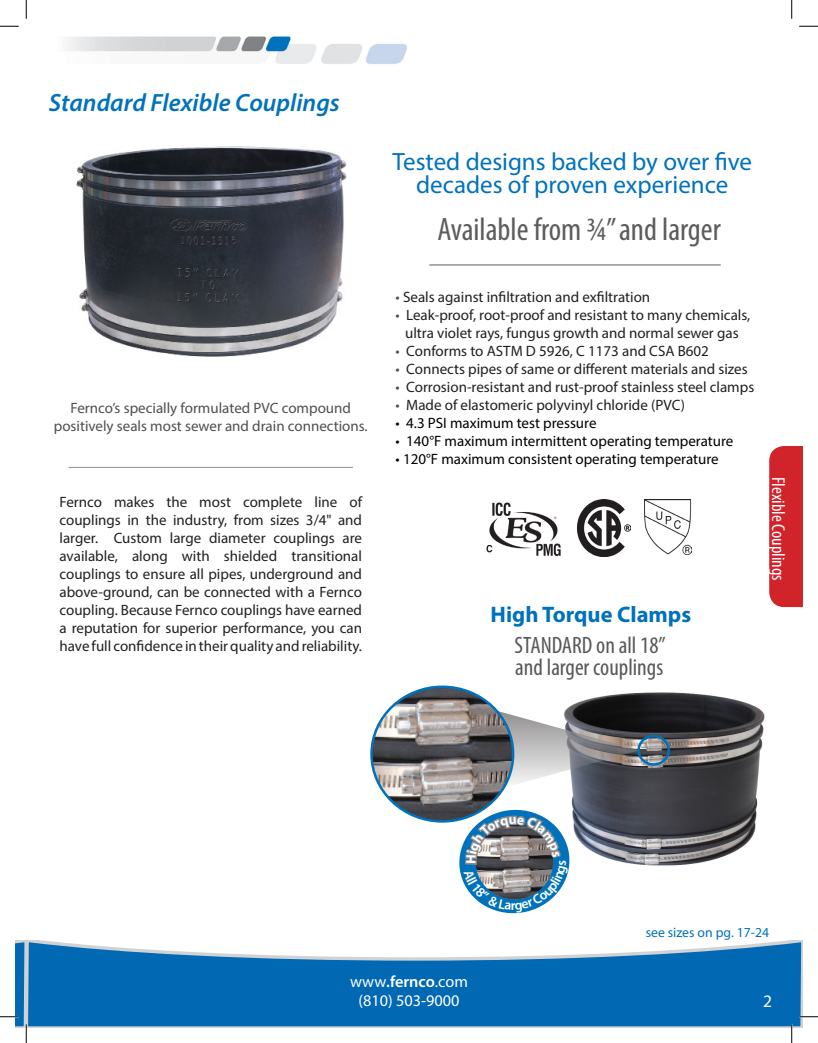
<style>
.page{position:relative;width:818px;height:1043px;background:#fff}
.page>*{position:absolute;margin:0;border:0;box-sizing:border-box;transform-origin:0 0}
.t1{font:condensed 32.5px "Myriad Pro";color:#5c5c5f}
.t2{font:25px "Myriad Pro";color:#0072bc}
.t3{font:italic 600 25px "Myriad Pro";color:#0072bc}
.t4{font:condensed 23.75px "Myriad Pro";color:#57585a}
.t5{font:700 22.5px "Myriad Pro";color:#0072bc}
.t6{font:condensed 18.75px "Myriad Pro";color:#fff}
.t7{font:17.5px "Myriad Pro";color:#fff}
.t8{font:16.25px "Myriad Pro";color:#fff}
.t9{font:15px/18px "Myriad Pro";color:#231f20}
.t10{font:15px "Myriad Pro";color:#000}
.t11{font:15px "Myriad Pro";color:#4e4f50}
.t12{font:13.75px "Myriad Pro";color:#0072bc}
.s1{color:#4e4f50}
.s2{font-weight:600}
</style>
<div class="page">
<svg style="left:27px;top:940px;width:775px;height:88px;background:#267dbc"></svg>
<img style="left:566px;top:692px;width:199px;height:174px">
<img style="left:644px;top:499px;width:47px;height:55px">
<img style="left:577px;top:499px;width:53px;height:57px">
<img style="left:486px;top:502px;width:75px;height:54px">
<hr style="left:429px;top:264px;width:291px;height:1px;background:#57585a">
<div style="left:769px;top:446px;width:33px;height:161px;background:#d1232a"></div>
<img style="left:65px;top:36px;width:342px;height:28px">
<div style="left:637px;top:735px;width:32px;height:30px;border:2px solid #0072bc;border-radius:50%"></div>
<img style="left:371px;top:688px;width:126px;height:133px">
<hr style="left:69px;top:467px;width:284px;height:1px;background:#8f8d8e">
<img style="left:76px;top:146px;width:271px;height:211px">
<svg style="left:0;top:25px;width:19px;height:2px"></svg>
<svg style="left:799px;top:25px;width:19px;height:2px"></svg>
<svg style="left:799px;top:1015px;width:19px;height:2px"></svg>
<svg style="left:25px;top:0;width:2px;height:19px"></svg>
<svg style="left:0;top:940px;width:27px;height:102px"></svg>
<svg style="left:791px;top:0;width:1px;height:19px"></svg>
<svg style="left:790px;top:1024px;width:2px;height:18px"></svg>
<svg style="left:451px;top:709px;width:188px;height:246px"></svg>
<p class="t3" style="left:49px;top:87px;width:292px">Standard Flexible Couplings</p>
<p class="t2" style="left:392px;top:146px;width:361px">Tested designs backed by over five</p>
<p class="t2" style="left:416px;top:169px;width:314px">decades of proven experience</p>
<p class="t1" style="left:437px;top:209px;width:285px">Available from 3/4” and larger</p>
<p class="t11" style="left:71px;top:398px;width:282px">Fernco’s specially formulated PVC compound</p>
<p class="t11" style="left:54px;top:416px;width:315px">positively seals most sewer and drain connections.</p>
<p class="t9" style="left:395px;top:287px;width:256px"><span class="s1">•</span> Seals against infiltration and exfiltration</p>
<p class="t9" style="left:395px;top:305px;width:356px;text-align:center"><span class="s1">•</span> Leak-proof, root-proof and resistant to many chemicals, ultra violet rays, fungus growth and normal sewer gas</p>
<p class="t9" style="left:395px;top:341px;width:315px"><span class="s1">•</span> Conforms to ASTM D 5926, C 1173 and CSA B602</p>
<p class="t9" style="left:395px;top:359px;width:353px"><span class="s1">•</span> Connects pipes of same or different materials and sizes</p>
<p class="t9" style="left:395px;top:377px;width:360px"><span class="s1">•</span> Corrosion-resistant and rust-proof stainless steel clamps</p>
<p class="t9" style="left:395px;top:395px;width:291px"><span class="s1">•</span> Made of elastomeric polyvinyl chloride (PVC)</p>
<p class="t10" style="left:395px;top:413px;width:202px">• 4.3 PSI maximum test pressure</p>
<p class="t10" style="left:395px;top:431px;width:339px">• 140°F maximum intermittent operating temperature</p>
<p class="t10" style="left:395px;top:449px;width:324px">• 120°F maximum consistent operating temperature</p>
<p class="t9" style="left:59px;top:492px;width:304px">Fernco makes the most complete line of</p>
<p class="t9" style="left:59px;top:510px;width:304px">couplings in the industry, from sizes 3/4" and</p>
<p class="t9" style="left:59px;top:528px;width:304px">larger. Custom large diameter couplings are available, along with shielded transitional</p>
<p class="t9" style="left:59px;top:564px;width:304px">couplings to ensure all pipes, underground and above-ground, can be connected with a Fernco</p>
<p class="t9" style="left:59px;top:600px;width:304px;text-align:justify">coupling. Because Fernco couplings have earned a reputation for superior performance, you can have full confidence in their quality and reliability.</p>
<p class="t5" style="left:490px;top:599px;width:202px">High Torque Clamps</p>
<p class="t4" style="left:514px;top:631px;width:153px">STANDARD on all 18”</p>
<p class="t4" style="left:515px;top:652px;width:149px">and larger couplings</p>
<p class="t6" style="left:789px;top:477px;width:105px;rotate:90deg">Flexible Couplings</p>
<p class="t12" style="left:645px;top:924px;width:125px">see sizes on pg. 17-24</p>
<p class="t8" style="left:350px;top:971px;width:119px">www<span class="s2">.fernco</span>.com</p>
<p class="t8" style="left:358px;top:990px;width:103px">(810) 503-9000</p>
<p class="t7" style="left:763px;top:990px;width:10px">2</p>
</div>
